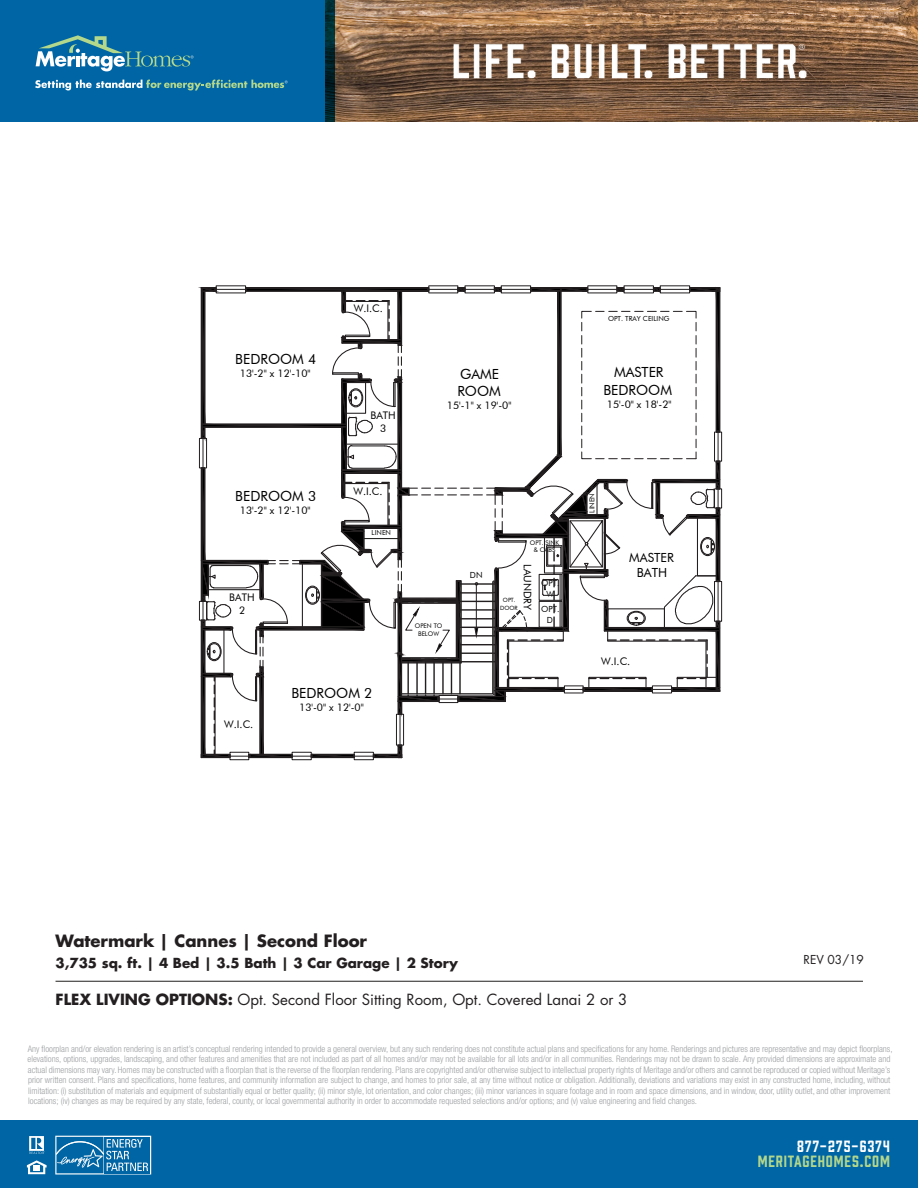
<style>
.page{position:relative;width:918px;height:1188px;background:#fff}
.page>*{position:absolute;margin:0;border:0;box-sizing:border-box;transform-origin:0 0}
.t1{font:700 16.5px "Futura Std";color:#231f20}
.t2{font:15px "Futura Std";color:#231f20}
.t3{font:15px "Prohibition";letter-spacing:.06em;color:#b3d78b}
.t4{font:15px "Prohibition";letter-spacing:.085em;color:#fff}
.t5{font:13.95px/17.4px "Futura BT";color:#000;text-align:center}
.t6{font:700 13.5px "Futura Std";color:#231f20}
.t7{font:12.6px/15.6px "Futura BT";color:#000;text-align:center}
.t8{font:12px "Futura Std";color:#231f20}
.t9{font:10.5px/12.8px "Futura BT";color:#000;text-align:center}
.t10{font:300 condensed 9px/10.5px "Helvetica Neue LT Std";color:#9d9fa2}
.t11{font:8.4px/10.4px "Futura BT";color:#000;text-align:center}
.t12{font:7.05px "Futura BT";color:#000}
.t13{font:6.3px/7.8px "Futura BT";color:#000;text-align:center}
.t14{font:5.85px/7.5px "Futura BT";color:#000;text-align:center}
.s1{font-weight:700}
</style>
<div class="page">
<img style="left:335px;top:0;width:583px;height:122px">
<div style="left:0;top:0;width:335px;height:122px;background:#0065a4"></div>
<svg style="left:36px;top:35px;width:158px;height:36px"></svg>
<svg style="left:35px;top:79px;width:253px;height:11px"></svg>
<div style="left:0;top:1121px;width:918px;height:67px;background:#0065a4"></div>
<svg style="left:27px;top:1160px;width:20px;height:14px"></svg>
<svg style="left:55px;top:1136px;width:96px;height:39px"></svg>
<svg style="left:29px;top:1136px;width:16px;height:18px"></svg>
<img style="left:451px;top:39px;width:358px;height:44px">
<div style="left:230px;top:752px;width:19px;height:8px;border:1px solid #231f20"></div>
<div style="left:292px;top:752px;width:20px;height:8px;border:1px solid #231f20"></div>
<div style="left:354px;top:752px;width:20px;height:8px;border:1px solid #231f20"></div>
<div style="left:199px;top:601px;width:8px;height:20px;border:1px solid #231f20"></div>
<div style="left:714px;top:432px;width:8px;height:30px;border:1px solid #231f20"></div>
<div style="left:714px;top:489px;width:8px;height:19px;border:1px solid #231f20"></div>
<svg style="left:200px;top:287px;width:521px;height:471px"></svg>
<div style="left:714px;top:581px;width:8px;height:41px;border:1px solid #231f20"></div>
<hr style="left:718px;top:582px;width:1px;height:39px;background:#231f20">
<div style="left:396px;top:714px;width:8px;height:32px;border:1px solid #231f20"></div>
<hr style="left:400px;top:714px;width:1px;height:31px;background:#231f20">
<div style="left:199px;top:438px;width:8px;height:30px;border:1px solid #231f20"></div>
<hr style="left:203px;top:438px;width:1px;height:30px;background:#231f20">
<hr style="left:56px;top:981px;width:807px;height:1px;background:#231f20">
<p class="t5" style="left:235px;top:351px;width:83px">BEDROOM 4</p>
<p class="t9" style="left:240px;top:367px;width:72px">13'-2" x 12'-10"</p>
<p class="t9" style="left:354px;top:302px;width:31px">W.I.C.</p>
<p class="t9" style="left:371px;top:409px;width:27px;line-height:13.2px">BATH<br>3</p>
<p class="t5" style="left:458px;top:365px;width:45px;text-align:left">GAME<br>ROOM</p>
<p class="t12" style="left:608px;top:314px;width:63px">OPT. TRAY CEILING</p>
<p class="t5" style="left:603px;top:364px;width:70px">MASTER<br>BEDROOM</p>
<p class="t9" style="left:447px;top:399px;width:66px">15'-1" x 19'-0"</p>
<p class="t9" style="left:607px;top:397px;width:66px">15'-0" x 18'-2"</p>
<p class="t5" style="left:235px;top:488px;width:83px">BEDROOM 3</p>
<p class="t9" style="left:240px;top:504px;width:72px">13'-2" x 12'-10"</p>
<p class="t9" style="left:229px;top:591px;width:27px">BATH<br>2</p>
<p class="t9" style="left:354px;top:484px;width:31px">W.I.C.</p>
<p class="t12" style="left:372px;top:529px;width:21px">LINEN</p>
<p class="t5" style="left:291px;top:685px;width:83px">BEDROOM 2</p>
<p class="t9" style="left:224px;top:718px;width:31px">W.I.C.</p>
<p class="t9" style="left:299px;top:701px;width:66px">13'-0" x 12'-0"</p>
<p class="t13" style="left:415px;top:622px;width:29px">OPEN TO<br>BELOW</p>
<p class="t11" style="left:470px;top:570px;width:14px">DN</p>
<p class="t13" style="left:530px;top:538px;width:31px">OPT. SINK &amp; CABS</p>
<p class="t9" style="left:534px;top:564px;width:48px;rotate:90deg">LAUNDRY</p>
<p class="t14" style="left:500px;top:596px;width:19px">OPT.<br>DOOR</p>
<p class="t11" style="left:541px;top:578px;width:20px">OPT.<br>W</p>
<p class="t11" style="left:541px;top:604px;width:20px">OPT.<br>D</p>
<p class="t12" style="left:588px;top:513px;width:21px;rotate:-90deg">LINEN</p>
<p class="t7" style="left:629px;top:549px;width:46px">MASTER<br>BATH</p>
<p class="t9" style="left:601px;top:655px;width:31px">W.I.C.</p>
<p class="t1" style="left:56px;top:930px;width:313px">Watermark | Cannes | Second Floor</p>
<p class="t6" style="left:56px;top:954px;width:404px">3,735 sq. ft. | 4 Bed | 3.5 Bath | 3 Car Garage | 2 Story</p>
<p class="t2" style="left:56px;top:990px;width:573px"><span class="s1">FLEX LIVING OPTIONS:</span> Opt. Second Floor Sitting Room, Opt. Covered Lanai 2 or 3</p>
<p class="t8" style="left:803px;top:952px;width:62px">REV 03/19</p>
<p class="t10" style="left:28px;top:1043px;width:866px">Any floorplan and/or elevation rendering is an artist’s conceptual rendering intended to provide a general overview, but any such rendering does not constitute actual plans and specifications for any home. Renderings and pictures are representative and may depict floorplans, elevations, options, upgrades, landscaping, and other features and amenities that are not included as part of all homes and/or may not be available for all lots and/or in all communities. Renderings may not be drawn to scale. Any provided dimensions are approximate and actual dimensions may vary. Homes may be constructed with a floorplan that is the reverse of the floorplan rendering. Plans are copyrighted and/or otherwise subject to intellectual property rights of Meritage and/or others and cannot be reproduced or copied without Meritage’s prior written consent. Plans and specifications, home features, and community information are subject to change, and homes to prior sale, at any time without notice or obligation. Additionally, deviations and variations may exist in any constructed home, including, without limitation: (i) substitution of materials and equipment of substantially equal or better quality; (ii) minor style, lot orientation, and color changes; (iii) minor variances in square footage and in room and space dimensions, and in window, door, utility outlet, and other improvement locations; (iv) changes as may be required by any state, federal, county, or local governmental authority in order to accommodate requested selections and/or options; and (v) value engineering and field changes.</p>
<h2 class="t4" style="left:797px;top:1136px;width:94px">877-275-6374</h2>
<h2 class="t3" style="left:758px;top:1151px;width:134px">MERITAGEHOMES.COM</h2>
</div>
